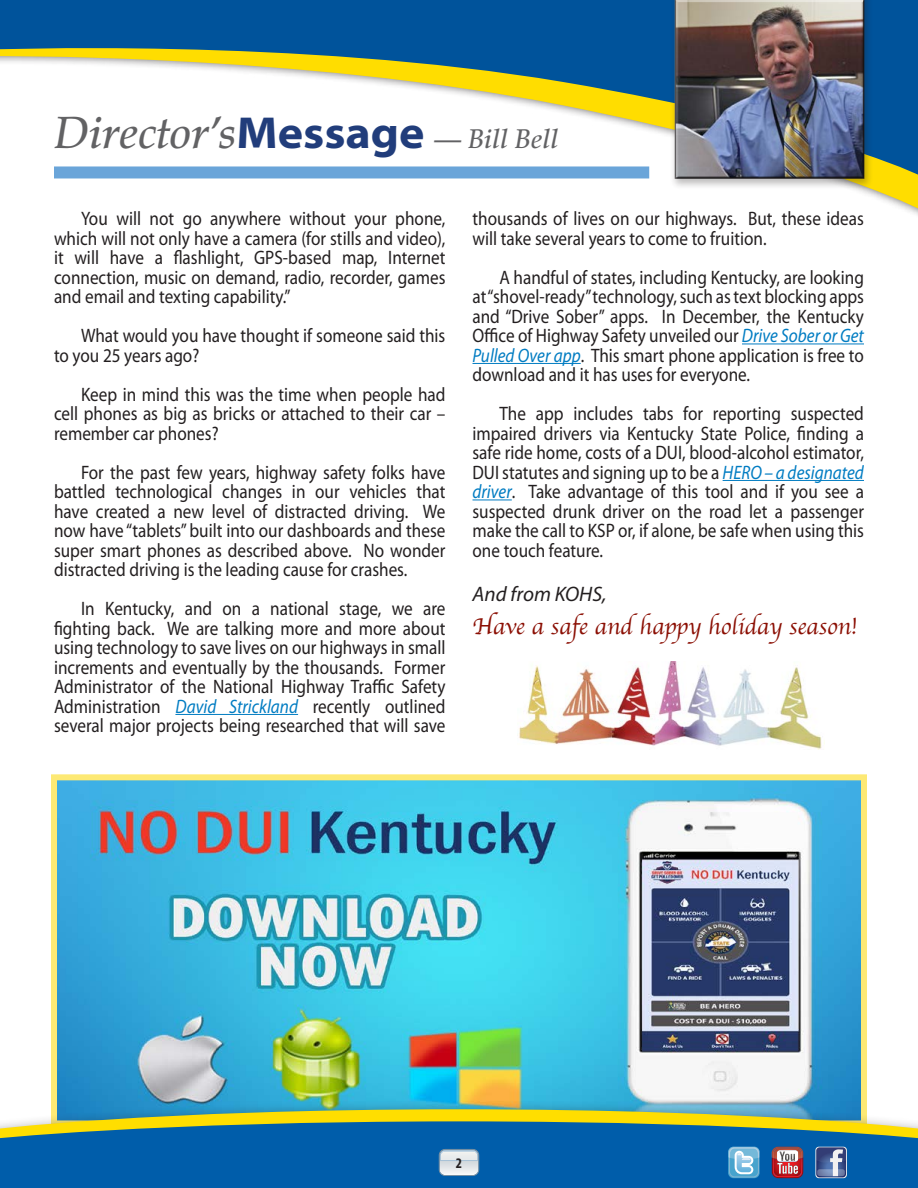
<style>
.page{position:relative;width:918px;height:1188px;background:#fff}
.page>*{position:absolute;margin:0;border:0;box-sizing:border-box;transform-origin:0 0}
.t1{font:italic 500 45px "Palatino";color:#626264}
.t2{font:24px "Apple Chancery";color:#8b0f04}
.t3{font:italic 21px "Myriad Pro";color:#231f20}
.t4{font:19.5px/19.5px "Myriad Pro";color:#231f20;text-align:justify;scale:.88 1}
.t5{font:700 condensed 14.7px "Myriad Pro";color:#231f20}
.s1{font-family:"Myriad Pro";font-weight:700;font-style:normal;font-stretch:semi-expanded;color:#213d7b}
.s2{font-size:27px}
.s3{font-style:italic;color:#007cc2}
</style>
<div class="page">
<img style="left:58px;top:781px;width:802px;height:318px">
<div style="left:51px;top:774px;width:816px;height:352px;border:6px solid #fde974"></div>
<svg style="left:857px;top:181px;width:61px;height:34px"></svg>
<svg style="left:0;top:0;width:918px;height:181px"></svg>
<div style="left:0;top:1099px;width:918px;height:89px;background:#231f20;opacity:.3"></div>
<svg style="left:0;top:1109px;width:918px;height:11px;background:#b6c562"></svg>
<svg style="left:0;top:1121px;width:918px;height:67px;background:#16689d"></svg>
<div style="left:54px;top:166px;width:595px;height:12px;background:#6aa5d9"></div>
<div style="left:670px;top:0;width:204px;height:190px;background:#231f20;opacity:.3"></div>
<div style="left:671px;top:0;width:197px;height:179px;background:#231f20;opacity:.75"></div>
<hr style="left:175px;top:714px;width:123px;height:1px;background:#007cc2">
<hr style="left:742px;top:344px;width:122px;height:1px;background:#007cc2">
<hr style="left:472px;top:363px;width:109px;height:1px;background:#007cc2">
<hr style="left:723px;top:480px;width:141px;height:1px;background:#007cc2">
<hr style="left:472px;top:500px;width:40px;height:1px;background:#007cc2">
<img style="left:519px;top:662px;width:306px;height:87px">
<svg style="left:439px;top:1149px;width:40px;height:27px"></svg>
<img style="left:440px;top:1156px;width:38px;height:5px">
<img style="left:440px;top:1151px;width:38px;height:5px">
<svg style="left:815px;top:1147px;width:32px;height:31px"></svg>
<svg style="left:816px;top:1147px;width:30px;height:30px"></svg>
<svg style="left:817px;top:1169px;width:28px;height:7px"></svg>
<svg style="left:772px;top:1147px;width:31px;height:31px"></svg>
<svg style="left:728px;top:1147px;width:32px;height:31px"></svg>
<svg style="left:728px;top:1147px;width:32px;height:30px"></svg>
<h1 class="t1" style="left:54px;top:107px;width:506px">Director’s<span class="s1">Message</span> <span class="s2">— Bill Bell</span></h1>
<p class="t4" style="left:54px;top:209px;width:446px;text-indent:27px">You will not go anywhere without your phone, which will not only have a camera (for stills and video), it will have a flashlight, GPS-based map, Internet connection, music on demand, radio, recorder, games and email and texting capability.”</p>
<p class="t4" style="left:54px;top:326px;width:446px;text-indent:27px">What would you have thought if someone said this to you 25 years ago?</p>
<p class="t4" style="left:54px;top:385px;width:446px;text-indent:27px">Keep in mind this was the time when people had cell phones as big as bricks or attached to their car – remember car phones?</p>
<p class="t4" style="left:54px;top:463px;width:446px;text-indent:27px">For the past few years, highway safety folks have battled technological changes in our vehicles that have created a new level of distracted driving. We now have “tablets” built into our dashboards and these super smart phones as described above. No wonder distracted driving is the leading cause for crashes.</p>
<p class="t4" style="left:54px;top:599px;width:446px;text-indent:27px">In Kentucky, and on a national stage, we are fighting back. We are talking more and more about using technology to save lives on our highways in small increments and eventually by the thousands. Former Administrator of the National Highway Traffic Safety Administration <span class="s3">David Strickland</span> recently outlined several major projects being researched that will save</p>
<p class="t4" style="left:472px;top:209px;width:446px">thousands of lives on our highways. But, these ideas will take several years to come to fruition.</p>
<p class="t4" style="left:472px;top:268px;width:446px;text-indent:27px">A handful of states, including Kentucky, are looking at “shovel-ready” technology, such as text blocking apps and “Drive Sober” apps. In December, the Kentucky Office of Highway Safety unveiled our <span class="s3">Drive Sober or Get Pulled Over app</span>. This smart phone application is free to download and it has uses for everyone.</p>
<p class="t4" style="left:472px;top:404px;width:446px;text-indent:27px">The app includes tabs for reporting suspected impaired drivers via Kentucky State Police, finding a safe ride home, costs of a DUI, blood-alcohol estimator, DUI statutes and signing up to be a <span class="s3">HERO – a designated driver</span>. Take advantage of this tool and if you see a suspected drunk driver on the road let a passenger make the call to KSP or, if alone, be safe when using this one touch feature.</p>
<p class="t3" style="left:472px;top:583px;width:136px">And from KOHS,</p>
<p class="t2" style="left:472px;top:607px;width:386px">Have a safe and happy holiday season!</p>
<p class="t5" style="left:456px;top:1155px;width:8px">2</p>
</div>
